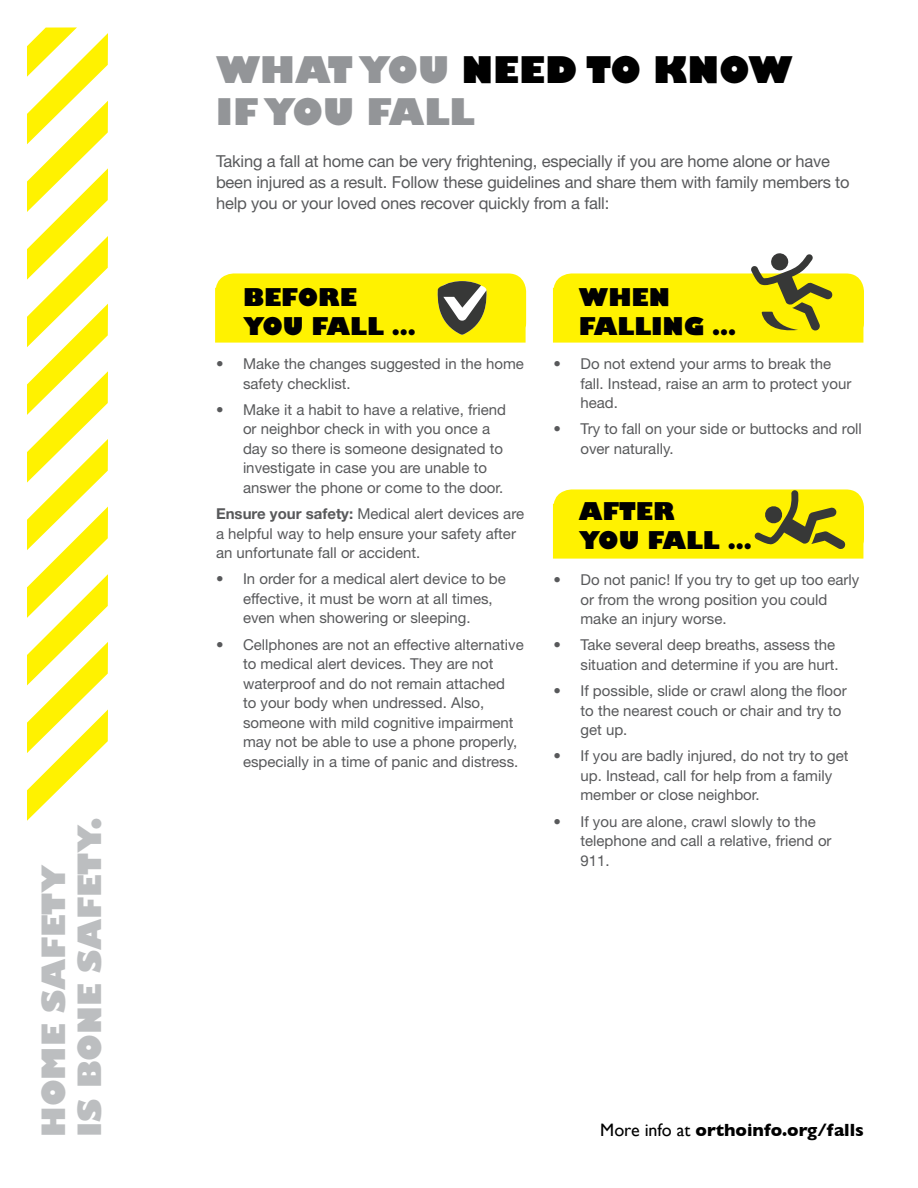
<style>
.page{position:relative;width:918px;height:1188px;background:#fff}
.page>*{position:absolute;margin:0;border:0;box-sizing:border-box;transform-origin:0 0}
.t1{font:800 36px/42px "Gill Sans";color:#939598}
.t2{font:800 31.5px/36px "Gill Sans";color:#bcbec0}
.t3{font:800 24px/28.8px "Gill Sans";color:#000}
.t4{font:700 18px "Gill Sans";color:#000}
.t5{font:16.5px/21px "Helvetica Neue";letter-spacing:-.01em;color:#58595b}
.t6{font:15px/19.5px "Helvetica Neue";color:#58595b}
.s1{color:#000}
.s2{font-weight:700}
.s3{font-weight:400}
</style>
<div class="page">
<svg style="left:27px;top:27px;width:81px;height:794px"></svg>
<svg style="left:215px;top:273px;width:311px;height:70px;background:#f1e50f"></svg>
<svg style="left:553px;top:253px;width:311px;height:90px"></svg>
<svg style="left:553px;top:489px;width:311px;height:70px;background:#efe309"></svg>
<h2 class="t2" style="left:36px;top:1137px;width:322px;rotate:-90deg">HOME SAFETY<br>IS BONE SAFETY.</h2>
<h1 class="t1" style="left:216px;top:48px;width:578px">WHAT YOU <span class="s1">NEED TO KNOW<br></span>IF YOU FALL</h1>
<p class="t5" style="left:216px;top:151px;width:635px">Taking a fall at home can be very frightening, especially if you are home alone or have been injured as a result. Follow these guidelines and share them with family members to help you or your loved ones recover quickly from a fall:</p>
<h3 class="t3" style="left:243px;top:283px;width:104px">BEFORE<br>YOU FALL</h3>
<h3 class="t3" style="left:392px;top:312px;width:25px">…</h3>
<p class="t6" style="left:243px;top:354px;width:282px;text-indent:-27px">• Make the changes suggested in the home safety checklist.</p>
<p class="t6" style="left:243px;top:399px;width:265px;text-indent:-27px">• Make it a habit to have a relative, friend or neighbor check in with you once a day so there is someone designated to investigate in case you are unable to answer the phone or come to the door.</p>
<p class="t6" style="left:216px;top:504px;width:310px"><span class="s2">Ensure your safety:</span> Medical alert devices are a helpful way to help ensure your safety after an unfortunate fall or accident.</p>
<p class="t6" style="left:243px;top:569px;width:264px;text-indent:-27px">• In order for a medical alert device to be effective, it must be worn at all times, even when showering or sleeping.</p>
<p class="t6" style="left:243px;top:634px;width:282px;text-indent:-27px">• Cellphones are not an effective alternative to medical alert devices. They are not waterproof and do not remain attached<br>to your body when undressed. Also, someone with mild cognitive impairment may not be able to use a phone properly, especially in a time of panic and distress.</p>
<h3 class="t3" style="left:579px;top:283px;width:93px">WH EN<br>FALL</h3>
<h3 class="t3" style="left:651px;top:312px;width:87px">ING …</h3>
<p class="t6" style="left:580px;top:354px;width:272px;text-indent:-27px">• Do not extend your arms to break the fall. Instead, raise an arm to protect your head.</p>
<p class="t6" style="left:580px;top:419px;width:283px;text-indent:-27px">• Try to fall on your side or buttocks and roll over naturally.</p>
<h3 class="t3" style="left:579px;top:497px;width:174px">AFTER<br>YOU FAL L …</h3>
<p class="t6" style="left:580px;top:570px;width:280px;text-indent:-27px">• Do not panic! If you try to get up too early or from the wrong position you could make an injury worse.</p>
<p class="t6" style="left:554px;top:635px;width:287px;text-align:right">• Take several deep breaths, assess the situation and determine if you are hurt.</p>
<p class="t6" style="left:580px;top:681px;width:268px;text-indent:-27px">• If possible, slide or crawl along the floor to the nearest couch or chair and try to get up.</p>
<p class="t6" style="left:580px;top:746px;width:270px;text-indent:-27px">• If you are badly injured, do not try to get up. Instead, call for help from a family member or close neighbor.</p>
<p class="t6" style="left:580px;top:811px;width:253px;text-indent:-27px">• If you are alone, crawl slowly to the telephone and call a relative, friend or<br>911.</p>
<p class="t4" style="left:600px;top:1119px;width:265px"><span class="s3">More info at</span> orthoinfo.org/falls</p>
</div>
